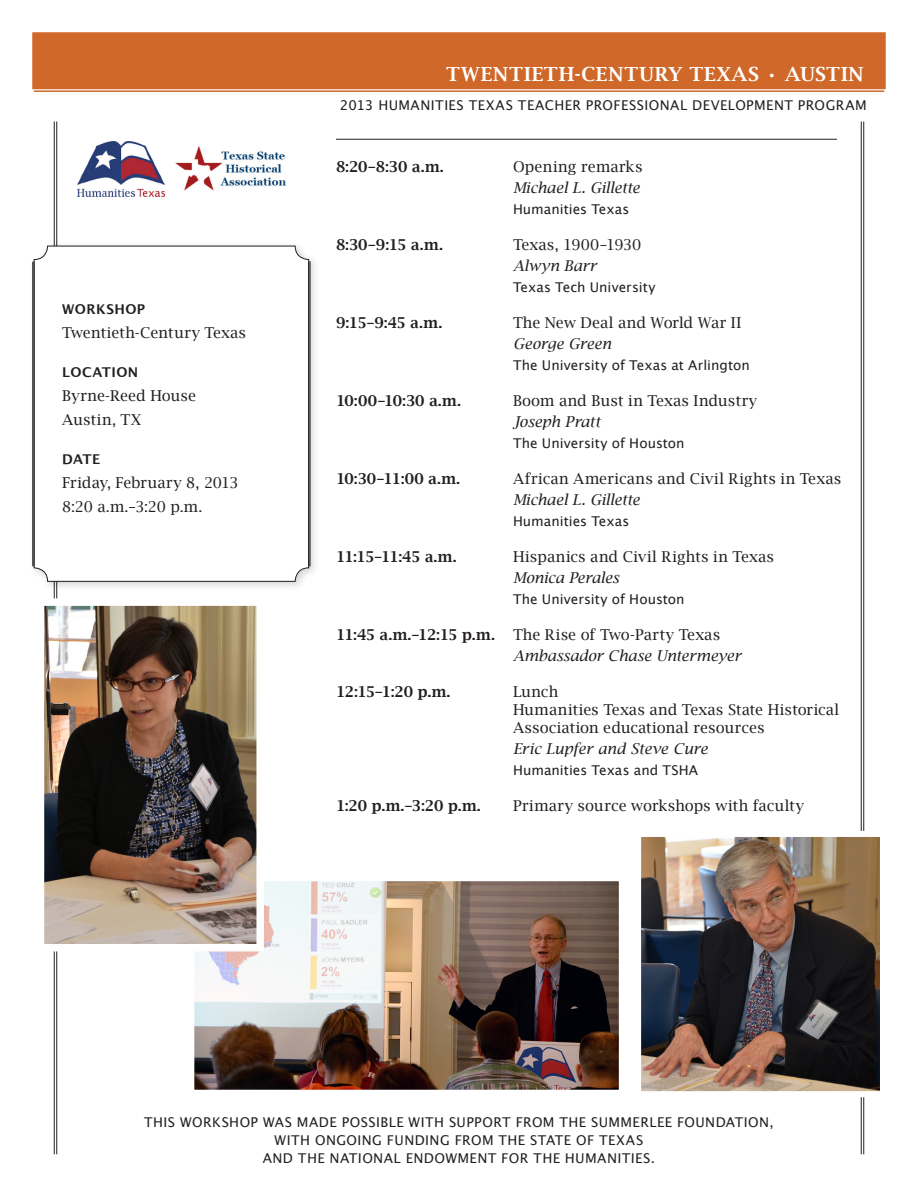
<style>
.page{position:relative;width:918px;height:1188px;background:#fff}
.page>*{position:absolute;margin:0;border:0;box-sizing:border-box;transform-origin:0 0}
.t1{font:600 19.5px "Lucida Bright";letter-spacing:.04em;color:#fff}
.t2{font:15px/18px "Lucida Bright";letter-spacing:.005em;color:#231f20}
.t3{font:italic 15px/21px "Lucida Bright";letter-spacing:-.005em;color:#231f20}
.t4{font:600 15px "Lucida Bright";letter-spacing:-.03em;color:#231f20}
.t5{font:15px "Lucida Bright";letter-spacing:.025em;color:#231f20}
.t6{font:13.5px "Lucida Grande";letter-spacing:.02em;color:#231f20}
.t7{font:13.5px "Lucida Grande";color:#231f20}
.t8{font:700 13.5px "Lucida Grande";letter-spacing:.03em;color:#231f20}
.s1{font-style:normal}
.s2{font-weight:600}
</style>
<div class="page">
<hr style="left:56px;top:122px;width:1px;height:1032px;background:#231f20">
<hr style="left:54px;top:122px;width:1px;height:1032px;background:#231f20">
<hr style="left:863px;top:122px;width:1px;height:1032px;background:#231f20">
<hr style="left:861px;top:122px;width:1px;height:1032px;background:#231f20">
<div style="left:32px;top:32px;width:854px;height:58px;background:#cf6828"></div>
<hr style="left:34px;top:90px;width:850px;height:2px;background:#cf6828">
<hr style="left:336px;top:139px;width:501px;height:1px;background:#231f20">
<img style="left:78px;top:141px;width:86px;height:56px">
<img style="left:175px;top:146px;width:112px;height:45px">
<img style="left:196px;top:883px;width:421px;height:205px">
<div style="left:187px;top:874px;width:439px;height:223px;border:8px solid #fff"></div>
<img style="left:46px;top:607px;width:209px;height:335px">
<div style="left:37px;top:598px;width:227px;height:353px;border:8px solid #fff"></div>
<img style="left:642px;top:838px;width:237px;height:252px">
<div style="left:635px;top:831px;width:251px;height:266px;border:6px solid #fff"></div>
<div style="left:29px;top:241px;width:291px;height:351px;background:#231f20;opacity:.2"></div>
<div style="left:34px;top:246px;width:275px;height:335px;background:#fff;border-radius:14px"></div>
<div style="left:34px;top:246px;width:275px;height:336px;border:1px solid #231f20;border-radius:14px"></div>
<hr style="left:34px;top:262px;width:1px;height:304px;background:#231f20">
<hr style="left:32px;top:262px;width:1px;height:304px;background:#231f20">
<hr style="left:310px;top:261px;width:1px;height:305px;background:#231f20">
<hr style="left:309px;top:261px;width:1px;height:305px;background:#231f20">
<p class="t8" style="left:62px;top:298px;width:84px">WORKSHOP</p>
<p class="t2" style="left:62px;top:323px;width:185px">Twentieth-Century Texas</p>
<p class="t8" style="left:62px;top:361px;width:78px">LOCATION</p>
<p class="t2" style="left:62px;top:386px;width:135px">Byrne-Reed House</p>
<p class="t5" style="left:62px;top:411px;width:80px">Austin, TX</p>
<p class="t8" style="left:62px;top:448px;width:40px">DATE</p>
<p class="t2" style="left:62px;top:473px;width:178px">Friday, February 8, 2013</p>
<p class="t2" style="left:62px;top:497px;width:142px">8:20 a.m.–3:20 p.m.</p>
<p class="t1" style="left:446px;top:63px;width:419px">TWENTIETH-CENTURY TEXAS • AUSTIN</p>
<p class="t6" style="left:340px;top:98px;width:528px">2013 HUMANITIES TEXAS TEACHER PROFESSIONAL DEVELOPMENT PROGRAM</p>
<p class="t4" style="left:336px;top:158px;width:109px">8:20–8:30 a.m.</p>
<p class="t3" style="left:513px;top:156px;width:131px"><span class="s1">Opening remarks<br></span>Michael L. Gillette</p>
<p class="t7" style="left:513px;top:202px;width:118px">Humanities Texas</p>
<p class="t4" style="left:336px;top:236px;width:108px">8:30–9:15 a.m.</p>
<p class="t2" style="left:513px;top:236px;width:130px">Texas, 1900–1930</p>
<p class="t3" style="left:513px;top:255px;width:85px">Alwyn Barr</p>
<p class="t6" style="left:513px;top:280px;width:144px">Texas Tech University</p>
<p class="t4" style="left:336px;top:314px;width:108px">9:15–9:45 a.m.</p>
<p class="t2" style="left:513px;top:314px;width:230px">The New Deal and World War II</p>
<p class="t3" style="left:513px;top:333px;width:100px">George Green</p>
<p class="t6" style="left:513px;top:358px;width:238px">The University of Texas at Arlington</p>
<p class="t4" style="left:336px;top:392px;width:126px">10:00–10:30 a.m.</p>
<p class="t2" style="left:513px;top:392px;width:246px">Boom and Bust in Texas Industry</p>
<p class="t3" style="left:513px;top:411px;width:89px">Joseph Pratt</p>
<p class="t6" style="left:513px;top:436px;width:173px">The University of Houston</p>
<p class="t4" style="left:336px;top:470px;width:126px">10:30–11:00 a.m.</p>
<p class="t2" style="left:513px;top:470px;width:330px">African Americans and Civil Rights in Texas</p>
<p class="t3" style="left:513px;top:489px;width:129px">Michael L. Gillette</p>
<p class="t7" style="left:513px;top:514px;width:118px">Humanities Texas</p>
<p class="t4" style="left:336px;top:548px;width:122px">11:15–11:45 a.m.</p>
<p class="t2" style="left:513px;top:548px;width:263px">Hispanics and Civil Rights in Texas</p>
<p class="t3" style="left:513px;top:567px;width:108px">Monica Perales</p>
<p class="t6" style="left:513px;top:592px;width:173px">The University of Houston</p>
<p class="t2" style="left:336px;top:626px;width:386px"><span class="s2">11:45 a.m.–12:15 p.m.</span> The Rise of Two-Party Texas</p>
<p class="t3" style="left:513px;top:645px;width:230px">Ambassador Chase Untermeyer</p>
<p class="t4" style="left:336px;top:683px;width:116px">12:15–1:20 p.m.</p>
<p class="t2" style="left:513px;top:683px;width:47px">Lunch</p>
<p class="t2" style="left:513px;top:701px;width:328px">Humanities Texas and Texas State Historical<br>Association educational resources</p>
<p class="t3" style="left:513px;top:738px;width:196px">Eric Lupfer and Steve Cure</p>
<p class="t6" style="left:513px;top:763px;width:187px">Humanities Texas and TSHA</p>
<p class="t4" style="left:336px;top:797px;width:146px">1:20 p.m.–3:20 p.m.</p>
<p class="t2" style="left:513px;top:797px;width:293px">Primary source workshops with faculty</p>
<p class="t6" style="left:144px;top:1115px;width:631px">THIS WORKSHOP WAS MADE POSSIBLE WITH SUPPORT FROM THE SUMMERLEE FOUNDATION,</p>
<p class="t6" style="left:275px;top:1133px;width:370px">WITH ONGOING FUNDING FROM THE STATE OF TEXAS</p>
<p class="t6" style="left:263px;top:1151px;width:394px">AND THE NATIONAL ENDOWMENT FOR THE HUMANITIES.</p>
</div>
